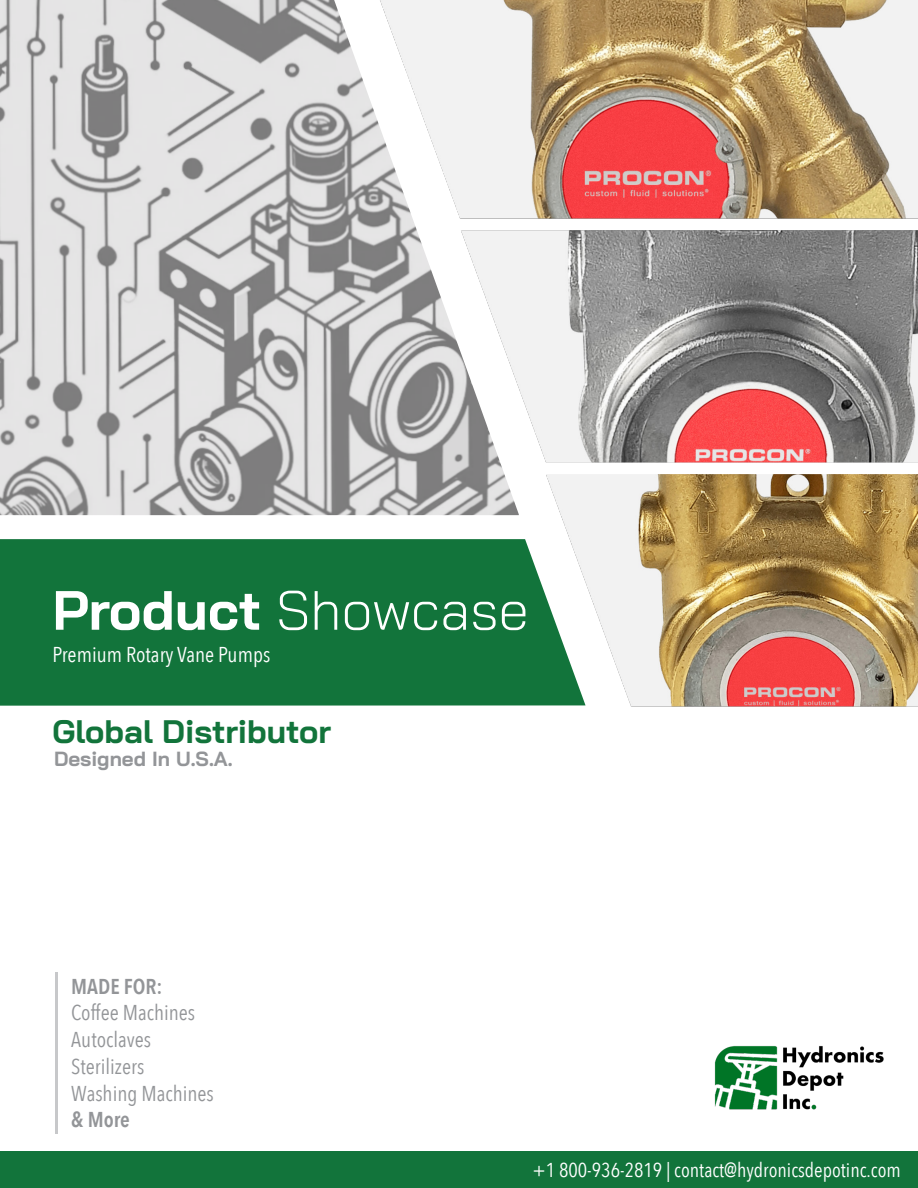
<style>
.page{position:relative;width:918px;height:1188px;background:#fff}
.page>*{position:absolute;margin:0;border:0;box-sizing:border-box;transform-origin:0 0}
.t1{font:300 55.2px "Bai Jamjuree";color:#fff}
.t2{font:700 32.55px "Bai Jamjuree";color:#12743b}
.t3{font:21.45px "Avenir Next Condensed";color:#939598}
.t4{font:21.45px "Avenir Next Condensed";color:#fff}
.t5{font:600 21.45px "Avenir Next Condensed";color:#939598}
.t6{font:700 20.4px "Bai Jamjuree";color:#939598}
.t7{font:20.1px "Avenir Next Condensed";color:#fff}
.s1{font-weight:700}
</style>
<div class="page">
<div style="left:0;top:539px;width:336px;height:167px;background:#12743b"></div>
<img style="left:714px;top:1045px;width:170px;height:65px">
<img style="left:0;top:0;width:336px;height:515px">
<div style="left:0;top:1151px;width:918px;height:37px;background:#12743b"></div>
<hr style="left:55px;top:972px;width:3px;height:162px;background:#c7c8ca">
<img style="left:336px;top:0;width:582px;height:707px">
<p class="t1" style="left:52px;top:564px;width:478px"><span class="s1">Product</span> Showcase</p>
<p class="t4" style="left:52px;top:636px;width:219px">Premium Rotary Vane Pumps</p>
<p class="t2" style="left:52px;top:712px;width:280px">Global Distributor</p>
<p class="t6" style="left:54px;top:747px;width:180px">Designed In U.S.A.</p>
<p class="t5" style="left:71px;top:968px;width:93px">MADE FOR:</p>
<p class="t3" style="left:71px;top:994px;width:125px">Coffee Machines</p>
<p class="t3" style="left:71px;top:1021px;width:81px">Autoclaves</p>
<p class="t3" style="left:71px;top:1048px;width:75px">Sterilizers</p>
<p class="t3" style="left:71px;top:1075px;width:144px">Washing Machines</p>
<p class="t5" style="left:71px;top:1101px;width:60px">&amp; More</p>
<p class="t7" style="left:532px;top:1153px;width:370px">+1 800-936-2819 | contact@hydronicsdepotinc.com</p>
</div>
